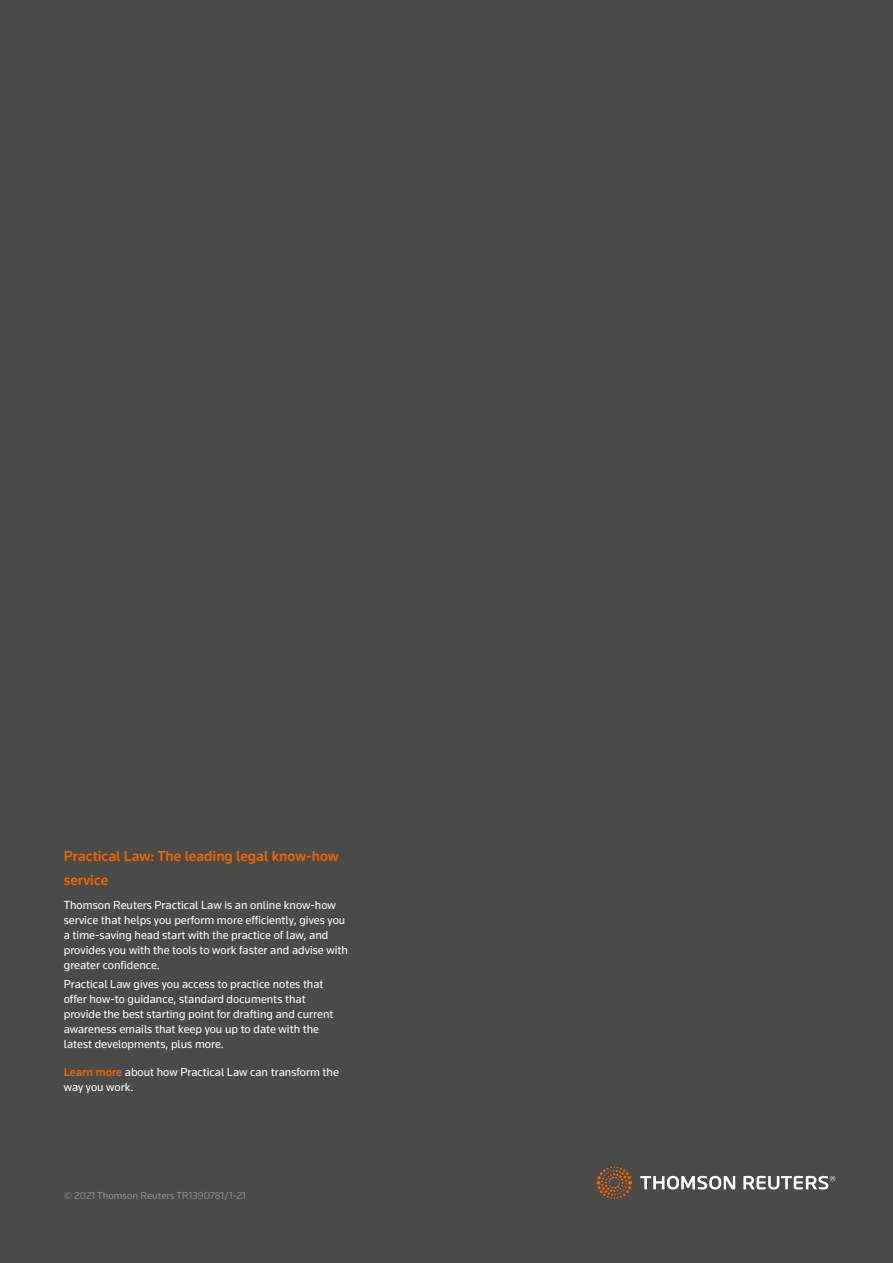
<style>
.page{position:relative;width:893px;height:1263px;background:#4a4a49}
.page>*{position:absolute;margin:0;border:0;box-sizing:border-box;transform-origin:0 0}
.t1{font:500 15px/24px "Knowledge 2017";color:#ec6608}
.t2{font:12px/15px "Knowledge 2017";color:#fff}
.t3{font:10.5px "Knowledge 2017";color:#8e8e8d}
.s1{font-weight:500;color:#ec6608}
</style>
<div class="page">
<svg style="left:640px;top:1176px;width:195px;height:13px"></svg>
<svg style="left:596px;top:1166px;width:36px;height:33px"></svg>
<p class="t1" style="left:64px;top:844px;width:276px">Practical Law: The leading legal know-how service</p>
<p class="t2" style="left:64px;top:897px;width:286px">Thomson Reuters Practical Law is an online know-how service that helps you perform more efficiently, gives you a time-saving head start with the practice of law, and provides you with the tools to work faster and advise with greater confidence.</p>
<p class="t2" style="left:64px;top:976px;width:271px">Practical Law gives you access to practice notes that offer how-to guidance, standard documents that provide the best starting point for drafting and current awareness emails that keep you up to date with the latest developments, plus more.</p>
<p class="t2" style="left:64px;top:1064px;width:277px"><span class="s1">Learn more</span> about how Practical Law can transform the way you work.</p>
<p class="t3" style="left:64px;top:1189px;width:183px">© 2021 Thomson Reuters TR1390781/1-21</p>
</div>
